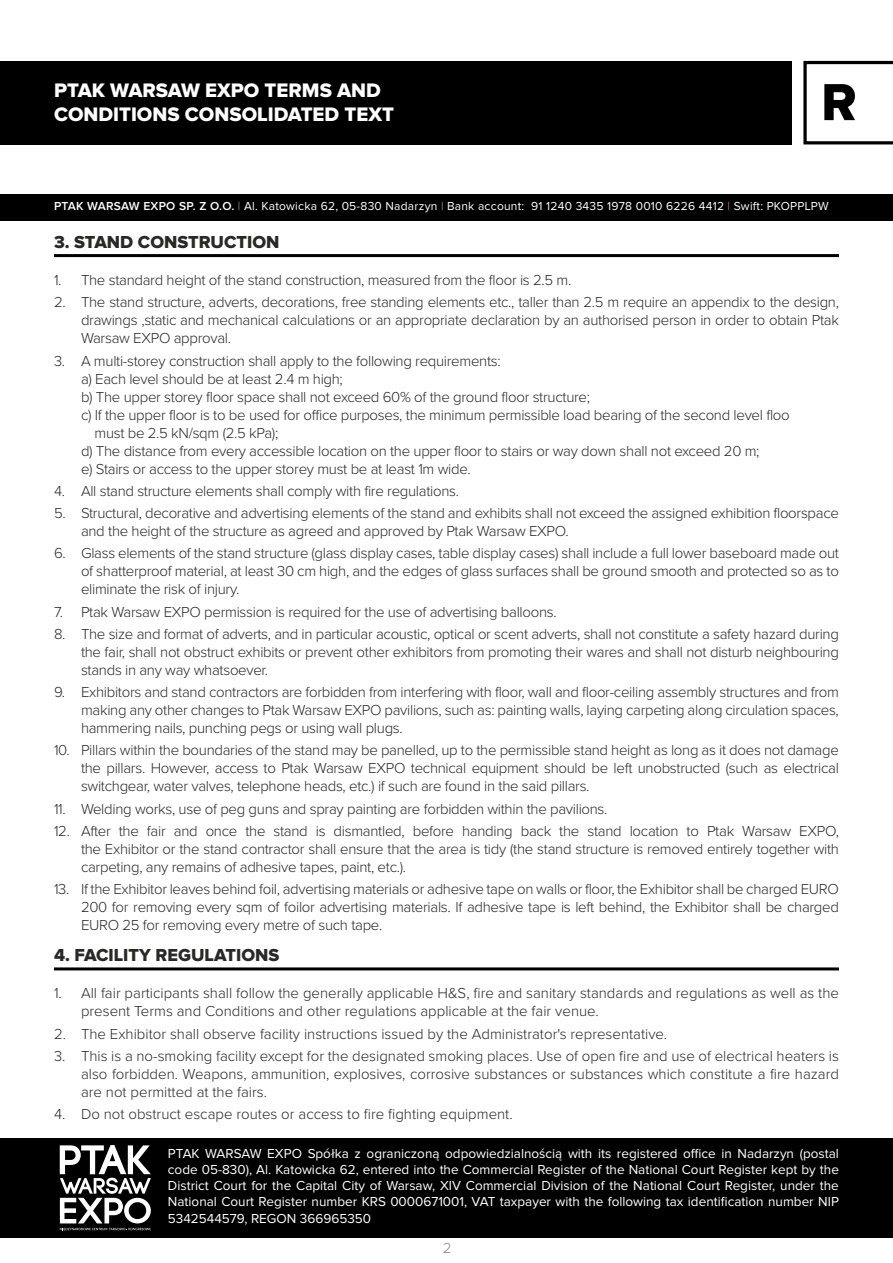
<style>
.page{position:relative;width:893px;height:1263px;background:#fff}
.page>*{position:absolute;margin:0;border:0;box-sizing:border-box;transform-origin:0 0}
.t1{font:54px "Proxima Nova Extrabld";color:#000}
.t2{font:20.25px/24.3px "Proxima Nova Extrabld";color:#fff}
.t3{font:18px "Proxima Nova Extrabld";color:#282827}
.t4{font:300 15px/18px "Proxima Nova";letter-spacing:-.02em;color:#282827;text-align:justify}
.t5{font:300 15px/18px "Proxima Nova";color:#282827}
.t6{font:300 15px "Proxima Nova";color:#878787}
.t7{font:13.5px/16.2px "Proxima Nova";color:#fff;text-align:justify}
.t8{font:12px "Proxima Nova";letter-spacing:.02em;color:#fff}
.s1{font-weight:600}
.s2{font-weight:300;color:#dcb961}
</style>
<div class="page">
<div style="left:0;top:194px;width:893px;height:26px;background:#000"></div>
<svg style="left:803px;top:61px;width:90px;height:83px"></svg>
<div style="left:0;top:1138px;width:893px;height:99px;background:#000"></div>
<svg style="left:60px;top:1145px;width:91px;height:86px"></svg>
<div style="left:0;top:61px;width:792px;height:83px;background:#000"></div>
<hr style="left:54px;top:254px;width:785px;height:3px;background:#000">
<hr style="left:54px;top:967px;width:785px;height:3px;background:#000">
<h2 class="t2" style="left:54px;top:78px;width:341px">PTAK WARSAW EXPO TERMS AND<br>CONDITIONS CONSOLIDATED TEXT</h2>
<h1 class="t1" style="left:821px;top:77px;width:37px">R</h1>
<p class="t8" style="left:54px;top:200px;width:776px"><span class="s1">PTAK WARSAW EXPO SP. Z O.O.</span> <span class="s2">|</span> Al. Katowicka 62, 05-830 Nadarzyn <span class="s2">|</span> Bank account: 91 1240 3435 1978 0010 6226 4412 <span class="s2">|</span> Swift: PKOPPLPW</p>
<p class="t3" style="left:54px;top:234px;width:227px">3. STAND CONSTRUCTION</p>
<p class="t4" style="left:54px;top:270px;width:519px">1. The standard height of the stand construction, measured from the floor is 2.5 m.</p>
<p class="t4" style="left:81px;top:292px;width:759px;text-indent:-27px">2. The stand structure, adverts, decorations, free standing elements etc., taller than 2.5 m require an appendix to the design, drawings ,static and mechanical calculations or an appropriate declaration by an authorised person in order to obtain Ptak Warsaw EXPO approval.</p>
<p class="t4" style="left:54px;top:351px;width:448px">3. A multi-storey construction shall apply to the following requirements:</p>
<p class="t4" style="left:81px;top:369px;width:263px">a) Each level should be at least 2.4 m high;</p>
<p class="t4" style="left:81px;top:387px;width:511px">b) The upper storey floor space shall not exceed 60% of the ground floor structure;</p>
<p class="t4" style="left:81px;top:405px;width:710px">c) If the upper floor is to be used for office purposes, the minimum permissible load bearing of the second level floo</p>
<p class="t4" style="left:94px;top:423px;width:185px">must be 2.5 kN/sqm (2.5 kPa);</p>
<p class="t4" style="left:81px;top:441px;width:680px">d) The distance from every accessible location on the upper floor to stairs or way down shall not exceed 20 m;</p>
<p class="t4" style="left:81px;top:459px;width:391px">e) Stairs or access to the upper storey must be at least 1m wide.</p>
<p class="t4" style="left:54px;top:481px;width:406px">4. All stand structure elements shall comply with fire regulations.</p>
<p class="t4" style="left:81px;top:503px;width:759px;text-indent:-27px">5. Structural, decorative and advertising elements of the stand and exhibits shall not exceed the assigned exhibition floorspace and the height of the structure as agreed and approved by Ptak Warsaw EXPO.</p>
<p class="t4" style="left:81px;top:543px;width:759px;text-indent:-27px">6. Glass elements of the stand structure (glass display cases, table display cases) shall include a full lower baseboard made out of shatterproof material, at least 30 cm high, and the edges of glass surfaces shall be ground smooth and protected so as to eliminate the risk of injury.</p>
<p class="t4" style="left:54px;top:602px;width:504px">7. Ptak Warsaw EXPO permission is required for the use of advertising balloons.</p>
<p class="t4" style="left:81px;top:624px;width:759px;text-indent:-27px">8. The size and format of adverts, and in particular acoustic, optical or scent adverts, shall not constitute a safety hazard during the fair, shall not obstruct exhibits or prevent other exhibitors from promoting their wares and shall not disturb neighbouring stands in any way whatsoever.</p>
<p class="t4" style="left:81px;top:682px;width:759px;text-indent:-27px">9. Exhibitors and stand contractors are forbidden from interfering with floor, wall and floor-ceiling assembly structures and from making any other changes to Ptak Warsaw EXPO pavilions, such as: painting walls, laying carpeting along circulation spaces, hammering nails, punching pegs or using wall plugs.</p>
<p class="t4" style="left:81px;top:740px;width:759px;text-indent:-27px">10. Pillars within the boundaries of the stand may be panelled, up to the permissible stand height as long as it does not damage the pillars. However, access to Ptak Warsaw EXPO technical equipment should be left unobstructed (such as electrical switchgear, water valves, telephone heads, etc.) if such are found in the said pillars.</p>
<p class="t4" style="left:54px;top:799px;width:555px">11. Welding works, use of peg guns and spray painting are forbidden within the pavilions.</p>
<p class="t4" style="left:81px;top:821px;width:759px;text-indent:-27px">12. After the fair and once the stand is dismantled, before handing back the stand location to Ptak Warsaw EXPO, the Exhibitor or the stand contractor shall ensure that the area is tidy (the stand structure is removed entirely together with carpeting, any remains of adhesive tapes, paint, etc.).</p>
<p class="t4" style="left:81px;top:879px;width:759px;text-indent:-27px">13. If the Exhibitor leaves behind foil, advertising materials or adhesive tape on walls or floor, the Exhibitor shall be charged EURO 200 for removing every sqm of foilor advertising materials. If adhesive tape is left behind, the Exhibitor shall be charged EURO 25 for removing every metre of such tape.</p>
<p class="t3" style="left:54px;top:947px;width:227px">4. FACILITY REGULATIONS</p>
<p class="t5" style="left:81px;top:983px;width:759px;text-indent:-27px">1. All fair participants shall follow the generally applicable H&amp;S, fire and sanitary standards and regulations as well as the present Terms and Conditions and other regulations applicable at the fair venue.</p>
<p class="t5" style="left:54px;top:1024px;width:615px">2. The Exhibitor shall observe facility instructions issued by the Administrator's representative.</p>
<p class="t4" style="left:81px;top:1046px;width:759px;text-indent:-27px">3. This is a no-smoking facility except for the designated smoking places. Use of open fire and use of electrical heaters is also forbidden. Weapons, ammunition, explosives, corrosive substances or substances which constitute a fire hazard are not permitted at the fairs.</p>
<p class="t5" style="left:54px;top:1104px;width:460px">4. Do not obstruct escape routes or access to fire fighting equipment.</p>
<p class="t7" style="left:168px;top:1146px;width:672px">PTAK WARSAW EXPO Spółka z ograniczoną odpowiedzialnością with its registered office in Nadarzyn (postal code 05-830), Al. Katowicka 62, entered into the Commercial Register of the National Court Register kept by the District Court for the Capital City of Warsaw, XIV Commercial Division of the National Court Register, under the National Court Register number KRS 0000671001, VAT taxpayer with the following tax identification number NIP 5342544579, REGON 366965350</p>
<p class="t6" style="left:443px;top:1237px;width:10px">2</p>
</div>
